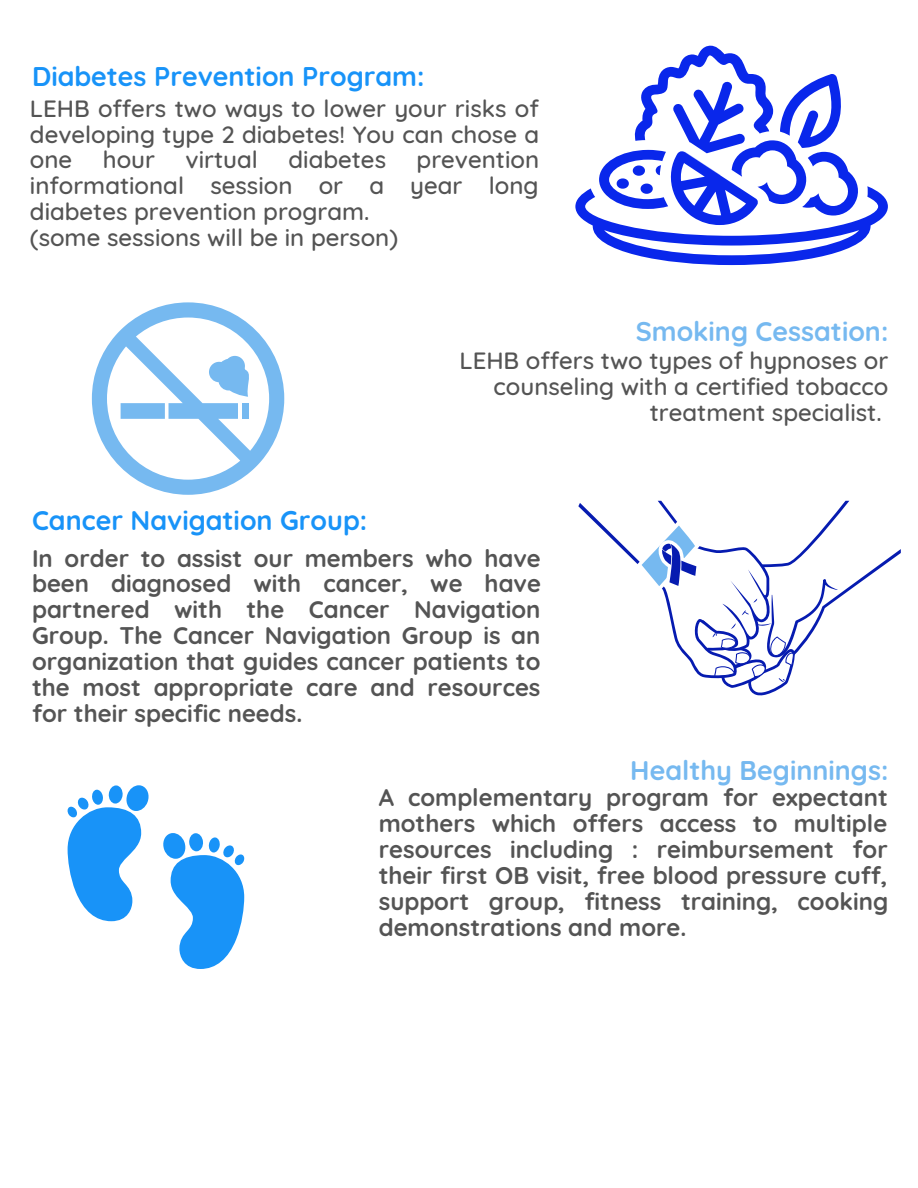
<style>
.page{position:relative;width:918px;height:1188px;background:#fff}
.page>*{position:absolute;margin:0;border:0;box-sizing:border-box;transform-origin:0 0}
.t1{font:700 27px "Quicksand";color:#1893f8}
.t2{font:700 27px "Quicksand";color:#76b9f0}
.t3{font:700 24px/25.8px "Quicksand";color:#545454;text-align:justify}
.t4{font:500 24px/25.8px "Quicksand";color:#545454;text-align:justify}
</style>
<div class="page">
<svg style="left:575px;top:46px;width:313px;height:219px"></svg>
<svg style="left:92px;top:302px;width:192px;height:193px"></svg>
<svg style="left:163px;top:833px;width:82px;height:136px"></svg>
<svg style="left:67px;top:785px;width:82px;height:136px"></svg>
<svg style="left:578px;top:501px;width:323px;height:195px"></svg>
<p class="t1" style="left:32px;top:59px;width:394px">Diabetes Prevention Program:</p>
<p class="t4" style="left:30px;top:95px;width:511px">LEHB offers two ways to lower your risks of developing type 2 diabetes! You can chose a one</p>
<p class="t4" style="left:103px;top:146px;width:54px">hour</p>
<p class="t4" style="left:186px;top:146px;width:74px">virtual</p>
<p class="t4" style="left:289px;top:146px;width:99px">diabetes</p>
<p class="t4" style="left:30px;top:146px;width:511px;text-align:left;text-indent:387px">prevention informational session or a year long diabetes prevention program.<br>(some sessions will be in person)</p>
<p class="t2" style="left:636px;top:314px;width:254px">Smoking Cessation:</p>
<p class="t4" style="left:460px;top:347px;width:430px;text-align:right">LEHB offers two types of hypnoses or counseling with a certified tobacco treatment specialist.</p>
<p class="t1" style="left:32px;top:503px;width:337px">Cancer Navigation Group:</p>
<p class="t3" style="left:32px;top:545px;width:510px">In order to assist our members who have been diagnosed with cancer, we have partnered with the Cancer Navigation Group. The Cancer Navigation Group is an organization that guides cancer patients to the most appropriate care and resources for their specific needs.</p>
<p class="t2" style="left:630px;top:753px;width:260px">Healthy Beginnings:</p>
<p class="t3" style="left:379px;top:784px;width:511px">A complementary program for expectant mothers which offers access to multiple resources including : reimbursement for their first OB visit, free blood pressure cuff, support group, fitness training, cooking demonstrations and more.</p>
</div>
